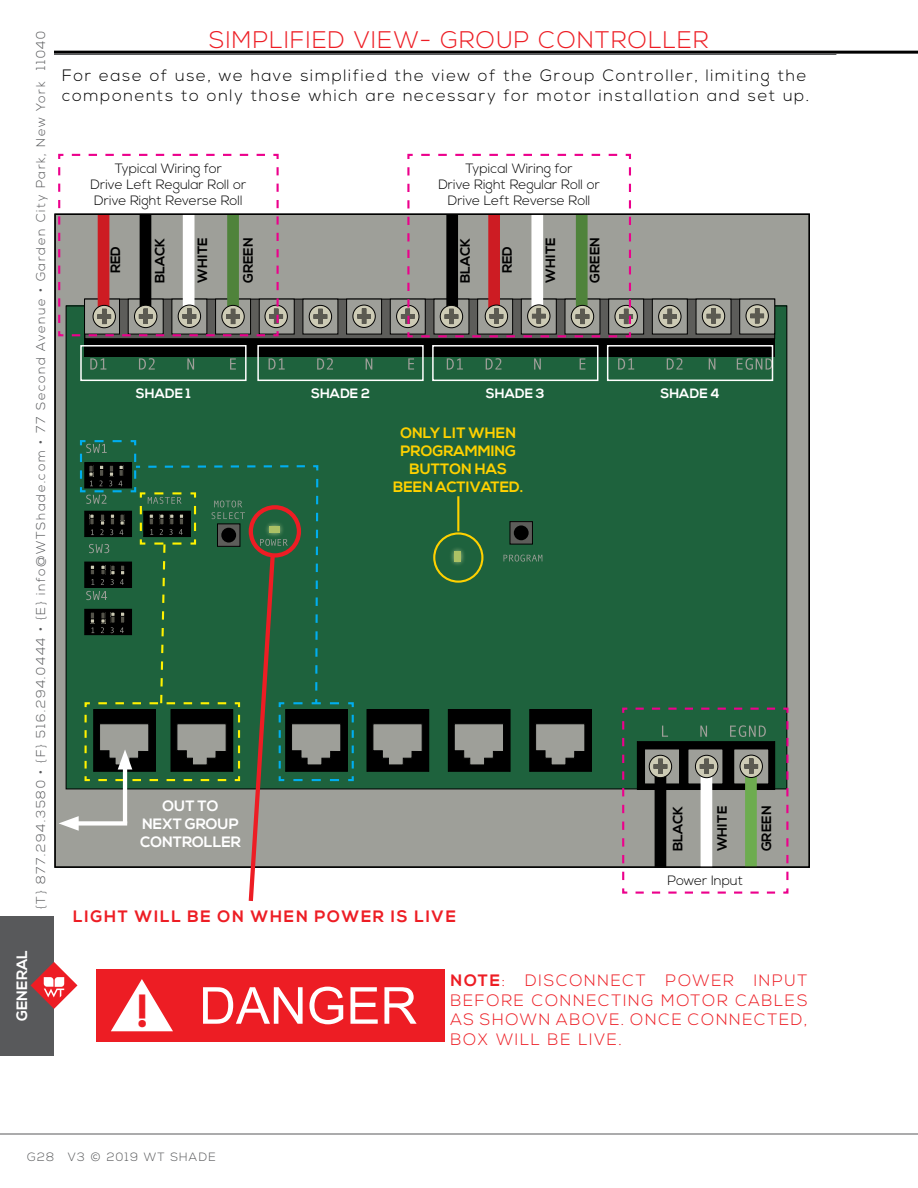
<style>
.page{position:relative;width:918px;height:1188px;background:#fff}
.page>*{position:absolute;margin:0;border:0;box-sizing:border-box;transform-origin:0 0}
.t1{font:51px "Arial";color:#fff}
.t2{font:300 24px "Nexa";letter-spacing:.05em;color:#ed1d24}
.t3{font:300 16.5px/19.8px "Nexa";letter-spacing:.1em;color:#000}
.t4{font:300 16.5px/19.8px "Nexa";letter-spacing:.1em;color:#ed1d24;text-align:justify}
.t5{font:700 16.5px "Nexa";letter-spacing:.1em;color:#ed1d24}
.t6{font:700 15px/18px "Nexa";color:#ffd100;text-align:center}
.t7{font:700 15px/18px "Nexa";color:#fff;text-align:center}
.t8{font:300 13.5px/16.2px "Nexa";color:#000;text-align:center}
.t9{font:700 13.5px "Nexa";color:#000}
.t10{font:700 13.5px "Nexa";color:#fff}
.t11{font:300 12.75px "Nexa";letter-spacing:.12em;color:#58595b}
.t12{font:300 12px "Nexa";letter-spacing:.1em;color:#58595b}
.s1{font-family:"Nexa";font-weight:700;font-size:46.5px;color:#ed1d24}
.s2{font-weight:700}
</style>
<div class="page">
<div style="left:0;top:916px;width:54px;height:139px;background:#58595b"></div>
<svg style="left:31px;top:962px;width:46px;height:47px"></svg>
<hr style="left:54px;top:51px;width:864px;height:3px;background:#000">
<hr style="left:0;top:1134px;width:918px;height:1px;background:#58595b">
<hr style="left:54px;top:54px;width:782px;height:1px;background:#58595b">
<div style="left:96px;top:969px;width:349px;height:72px;background:#ed1d24"></div>
<svg style="left:111px;top:979px;width:62px;height:52px"></svg>
<div style="left:55px;top:214px;width:754px;height:653px;background:#9e9f99"></div>
<div style="left:66px;top:306px;width:721px;height:483px;background:#1e623d"></div>
<div style="left:85px;top:299px;width:690px;height:57px;background:#000"></div>
<svg style="left:280px;top:301px;width:493px;height:36px;background:#535351"></svg>
<div style="left:85px;top:299px;width:690px;height:40px;border:1px solid #010101"></div>
<div style="left:510px;top:522px;width:22px;height:22px;background:#5d5d5a"></div>
<div style="left:510px;top:521px;width:23px;height:23px;border:1px solid #010101"></div>
<div style="left:448px;top:710px;width:62px;height:61px;background:#000"></div>
<div style="left:448px;top:709px;width:62px;height:63px;border:1px solid #010101"></div>
<svg style="left:454px;top:724px;width:49px;height:41px"></svg>
<div style="left:530px;top:710px;width:61px;height:61px;background:#000"></div>
<div style="left:529px;top:709px;width:63px;height:63px;border:1px solid #010101"></div>
<svg style="left:536px;top:724px;width:49px;height:41px"></svg>
<div style="left:367px;top:710px;width:62px;height:61px;background:#000"></div>
<div style="left:367px;top:709px;width:62px;height:63px;border:1px solid #010101"></div>
<svg style="left:373px;top:724px;width:49px;height:41px"></svg>
<div style="left:259px;top:299px;width:35px;height:35px;background:#9e9f99"></div>
<div style="left:303px;top:299px;width:35px;height:35px;background:#9e9f99"></div>
<div style="left:347px;top:299px;width:35px;height:35px;background:#9e9f99"></div>
<div style="left:346px;top:299px;width:36px;height:35px;border:1px solid #010101"></div>
<div style="left:390px;top:299px;width:35px;height:35px;background:#9e9f99"></div>
<div style="left:390px;top:299px;width:35px;height:35px;border:1px solid #010101"></div>
<div style="left:609px;top:299px;width:35px;height:35px;background:#9e9f99"></div>
<div style="left:608px;top:299px;width:36px;height:35px;border:1px solid #010101"></div>
<div style="left:652px;top:299px;width:35px;height:35px;background:#9e9f99"></div>
<div style="left:652px;top:299px;width:36px;height:35px;border:1px solid #010101"></div>
<div style="left:696px;top:299px;width:35px;height:35px;background:#9e9f99"></div>
<div style="left:740px;top:299px;width:35px;height:35px;background:#9e9f99"></div>
<div style="left:739px;top:299px;width:36px;height:35px;border:1px solid #010101"></div>
<svg style="left:90px;top:358px;width:16px;height:12px"></svg>
<svg style="left:139px;top:358px;width:16px;height:12px"></svg>
<svg style="left:187px;top:358px;width:7px;height:12px"></svg>
<svg style="left:230px;top:358px;width:6px;height:12px"></svg>
<svg style="left:269px;top:358px;width:16px;height:12px"></svg>
<svg style="left:317px;top:358px;width:16px;height:12px"></svg>
<svg style="left:366px;top:358px;width:6px;height:12px"></svg>
<svg style="left:408px;top:358px;width:6px;height:12px"></svg>
<svg style="left:447px;top:358px;width:16px;height:12px"></svg>
<svg style="left:486px;top:358px;width:16px;height:12px"></svg>
<svg style="left:534px;top:358px;width:7px;height:12px"></svg>
<svg style="left:580px;top:358px;width:5px;height:12px"></svg>
<svg style="left:618px;top:358px;width:16px;height:12px"></svg>
<svg style="left:667px;top:358px;width:16px;height:12px"></svg>
<svg style="left:709px;top:358px;width:6px;height:12px"></svg>
<svg style="left:737px;top:358px;width:33px;height:12px"></svg>
<svg style="left:504px;top:555px;width:38px;height:7px"></svg>
<div style="left:514px;top:525px;width:15px;height:15px;background:#000;border-radius:50%"></div>
<svg style="left:265px;top:305px;width:22px;height:23px"></svg>
<div style="left:265px;top:305px;width:23px;height:23px;border:1px solid #000;border-radius:50%"></div>
<div style="left:269px;top:314px;width:14px;height:5px;background:#5b5a51"></div>
<svg style="left:309px;top:305px;width:23px;height:23px"></svg>
<div style="left:309px;top:305px;width:23px;height:23px;border:1px solid #000;border-radius:50%"></div>
<div style="left:318px;top:309px;width:5px;height:15px;background:#5b5a51"></div>
<div style="left:314px;top:314px;width:13px;height:5px;background:#5b5a51"></div>
<svg style="left:353px;top:305px;width:22px;height:22px"></svg>
<div style="left:353px;top:305px;width:23px;height:23px;border:1px solid #000;border-radius:50%"></div>
<hr style="left:362px;top:308px;width:4px;height:16px;background:#5b5a51">
<div style="left:357px;top:314px;width:14px;height:5px;background:#5b5a51"></div>
<svg style="left:397px;top:305px;width:22px;height:23px"></svg>
<div style="left:396px;top:305px;width:23px;height:23px;border:1px solid #000;border-radius:50%"></div>
<div style="left:401px;top:314px;width:14px;height:5px;background:#5b5a51"></div>
<svg style="left:615px;top:305px;width:22px;height:23px"></svg>
<div style="left:615px;top:305px;width:23px;height:23px;border:1px solid #000;border-radius:50%"></div>
<div style="left:619px;top:314px;width:14px;height:5px;background:#5b5a51"></div>
<svg style="left:659px;top:305px;width:22px;height:23px"></svg>
<div style="left:658px;top:305px;width:23px;height:23px;border:1px solid #000;border-radius:50%"></div>
<hr style="left:668px;top:309px;width:4px;height:15px;background:#5b5a51">
<div style="left:663px;top:314px;width:14px;height:5px;background:#5b5a51"></div>
<svg style="left:702px;top:305px;width:23px;height:22px"></svg>
<div style="left:702px;top:305px;width:23px;height:23px;border:1px solid #000;border-radius:50%"></div>
<div style="left:711px;top:308px;width:5px;height:16px;background:#5b5a51"></div>
<hr style="left:707px;top:314px;width:13px;height:4px;background:#5b5a51">
<svg style="left:746px;top:305px;width:22px;height:22px"></svg>
<div style="left:746px;top:305px;width:23px;height:22px;border:1px solid #000;border-radius:50%"></div>
<hr style="left:755px;top:308px;width:4px;height:15px;background:#5b5a51">
<hr style="left:750px;top:314px;width:14px;height:4px;background:#5b5a51">
<img style="left:451px;top:548px;width:13px;height:17px">
<div style="left:454px;top:551px;width:7px;height:11px;background:#acc165"></div>
<svg style="left:57px;top:153px;width:223px;height:184px"></svg>
<svg style="left:406px;top:153px;width:226px;height:185px"></svg>
<div style="left:80px;top:345px;width:167px;height:36px;border:2px solid #fff"></div>
<div style="left:257px;top:345px;width:167px;height:36px;border:2px solid #fff"></div>
<div style="left:432px;top:345px;width:166px;height:36px;border:2px solid #fff"></div>
<div style="left:607px;top:345px;width:166px;height:36px;border:2px solid #fff"></div>
<svg style="left:621px;top:707px;width:169px;height:187px"></svg>
<div style="left:433px;top:532px;width:50px;height:51px;border:2px solid #ffd100;border-radius:50%"></div>
<hr style="left:457px;top:496px;width:2px;height:35px;background:#ffd100">
<svg style="left:59px;top:439px;width:296px;height:462px"></svg>
<p class="t11" style="left:33px;top:909px;width:880px;rotate:-90deg">{T} 877.294.3580 • {F} 516.294.0444 • {E} info@WTShade.com • 77 Second Avenue • Garden City Park, New York 11040</p>
<h2 class="t2" style="left:209px;top:26px;width:501px">SIMPLIFIED VIEW- GROUP CONTROLLER</h2>
<p class="t3" style="left:62px;top:67px;width:749px">For ease of use, we have simplified the view of the Group Controller, limiting the components to only those which are necessary for motor installation and set up.</p>
<p class="t8" style="left:90px;top:161px;width:157px">Typical Wiring for<br>Drive Left Regular Roll or<br>Drive Right Reverse Roll</p>
<p class="t8" style="left:438px;top:161px;width:163px">Typical Wiring for<br>Drive Right Regular Roll or<br>Drive Left Reverse Roll</p>
<p class="t9" style="left:457px;top:283px;width:46px;rotate:-90deg">BLACK</p>
<p class="t9" style="left:543px;top:283px;width:47px;rotate:-90deg">WHITE</p>
<p class="t9" style="left:587px;top:283px;width:47px;rotate:-90deg">GREEN</p>
<p class="t9" style="left:108px;top:273px;width:29px;rotate:-90deg">RED</p>
<p class="t9" style="left:152px;top:283px;width:46px;rotate:-90deg">BLACK</p>
<p class="t9" style="left:195px;top:283px;width:47px;rotate:-90deg">WHITE</p>
<p class="t9" style="left:240px;top:283px;width:47px;rotate:-90deg">GREEN</p>
<p class="t9" style="left:499px;top:273px;width:29px;rotate:-90deg">RED</p>
<p class="t10" style="left:136px;top:386px;width:56px">SHADE 1</p>
<p class="t10" style="left:311px;top:386px;width:60px">SHADE 2</p>
<p class="t10" style="left:486px;top:386px;width:60px">SHADE 3</p>
<p class="t10" style="left:661px;top:386px;width:61px">SHADE 4</p>
<p class="t6" style="left:393px;top:424px;width:132px">ONLY LIT WHEN<br>PROGRAMMING<br>BUTTON HAS<br>BEEN ACTIVATED.</p>
<p class="t7" style="left:140px;top:797px;width:102px">OUT TO<br>NEXT GROUP<br>CONTROLLER</p>
<p class="t9" style="left:670px;top:851px;width:46px;rotate:-90deg">BLACK</p>
<p class="t9" style="left:714px;top:851px;width:47px;rotate:-90deg">WHITE</p>
<p class="t9" style="left:759px;top:851px;width:47px;rotate:-90deg">GREEN</p>
<p class="t8" style="left:668px;top:873px;width:77px">Power Input</p>
<p class="t5" style="left:73px;top:906px;width:384px">LIGHT WILL BE ON WHEN POWER IS LIVE</p>
<p class="t7" style="left:13px;top:1021px;width:73px;rotate:-90deg">GENERAL</p>
<h1 class="t1" style="left:136px;top:972px;width:283px"><span class="s1">!</span> DANGER</h1>
<p class="t4" style="left:450px;top:971px;width:359px"><span class="s2">NOTE</span>: DISCONNECT POWER INPUT BEFORE CONNECTING MOTOR CABLES AS SHOWN ABOVE. ONCE CONNECTED, BOX WILL BE LIVE.</p>
<p class="t12" style="left:27px;top:1150px;width:190px">G28 V3 © 2019 WT SHADE</p>
</div>
